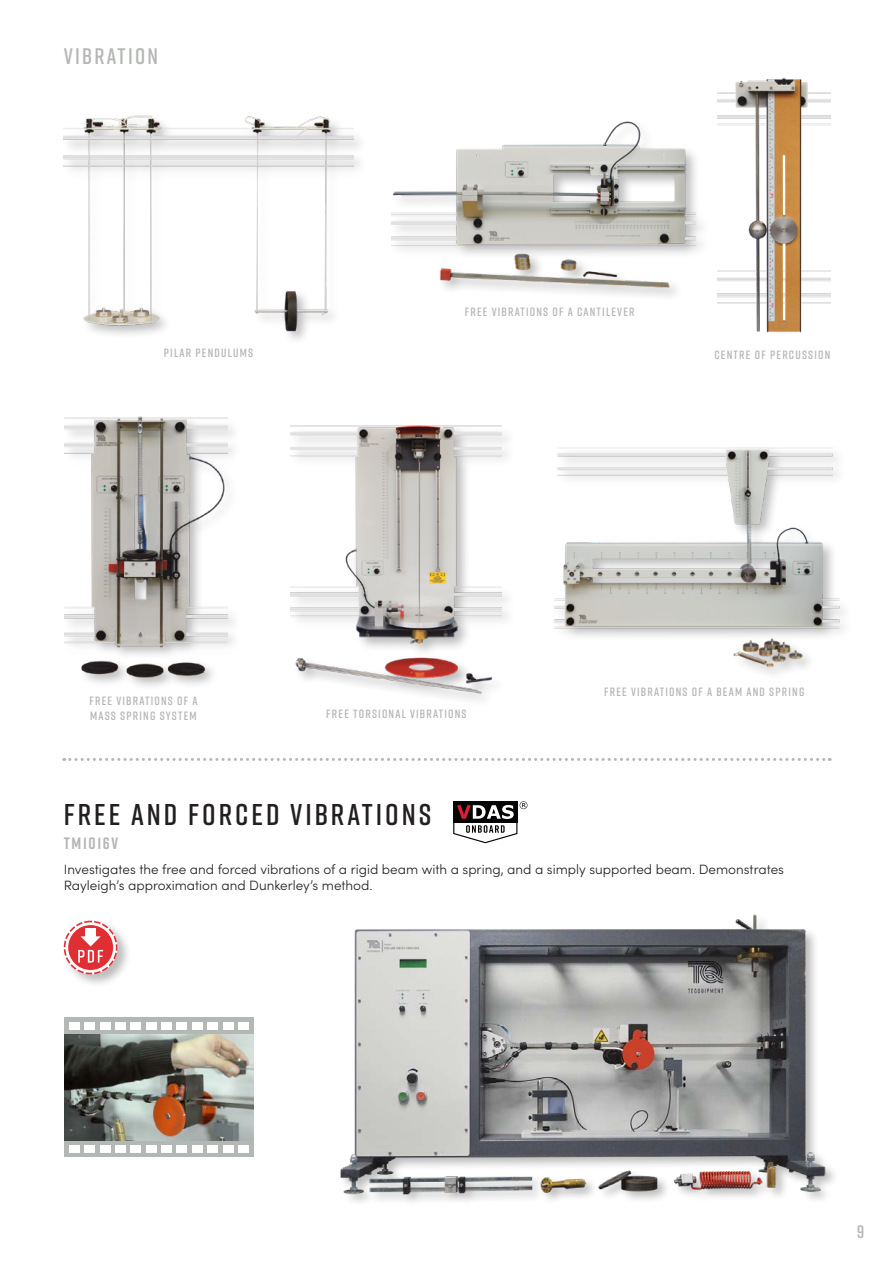
<style>
.page{position:relative;width:893px;height:1263px;background:#fff}
.page>*{position:absolute;margin:0;border:0;box-sizing:border-box;transform-origin:0 0}
.Product_name{font:600 30px "Rift";letter-spacing:.1em;color:#231f20}
.Subject_area{font:600 22.5px "Rift";letter-spacing:.1em;color:#b4b7b4}
.t1{font:600 18px "Rift";color:#b4b7b4}
.Product_code{font:700 16.5px "Rift";letter-spacing:.1em;color:#b4b7b4}
.Body_text{font:300 13.5px/16.5px "Sofia Pro";color:#231f20}
.t2{font:600 12px/14.4px "Rift";letter-spacing:.1em;color:#b4b7b4}
</style>
<div class="page">
<img style="left:340px;top:914px;width:490px;height:285px">
<div style="left:64px;top:1017px;width:190px;height:139px;background:#b4b8b4"></div>
<div style="left:69px;top:1022px;width:11px;height:8px;background:#fff"></div>
<div style="left:84px;top:1022px;width:11px;height:8px;background:#fff"></div>
<div style="left:100px;top:1022px;width:10px;height:8px;background:#fff"></div>
<div style="left:115px;top:1022px;width:11px;height:8px;background:#fff"></div>
<div style="left:130px;top:1022px;width:11px;height:8px;background:#fff"></div>
<div style="left:146px;top:1022px;width:10px;height:8px;background:#fff"></div>
<div style="left:161px;top:1022px;width:11px;height:8px;background:#fff"></div>
<div style="left:177px;top:1022px;width:10px;height:8px;background:#fff"></div>
<div style="left:192px;top:1022px;width:11px;height:8px;background:#fff"></div>
<div style="left:207px;top:1022px;width:11px;height:8px;background:#fff"></div>
<div style="left:223px;top:1022px;width:10px;height:8px;background:#fff"></div>
<div style="left:238px;top:1022px;width:11px;height:8px;background:#fff"></div>
<div style="left:69px;top:1145px;width:11px;height:7px;background:#fff"></div>
<div style="left:84px;top:1145px;width:11px;height:7px;background:#fff"></div>
<div style="left:100px;top:1145px;width:10px;height:7px;background:#fff"></div>
<div style="left:115px;top:1145px;width:11px;height:7px;background:#fff"></div>
<div style="left:130px;top:1145px;width:11px;height:7px;background:#fff"></div>
<div style="left:146px;top:1145px;width:10px;height:7px;background:#fff"></div>
<div style="left:161px;top:1145px;width:11px;height:7px;background:#fff"></div>
<div style="left:177px;top:1145px;width:10px;height:7px;background:#fff"></div>
<div style="left:192px;top:1145px;width:11px;height:7px;background:#fff"></div>
<div style="left:207px;top:1145px;width:11px;height:7px;background:#fff"></div>
<div style="left:223px;top:1145px;width:10px;height:7px;background:#fff"></div>
<div style="left:238px;top:1145px;width:11px;height:7px;background:#fff"></div>
<img style="left:64px;top:1034px;width:190px;height:106px">
<div style="left:62px;top:918px;width:70px;height:70px;background:#231f20;opacity:.3"></div>
<svg style="left:64px;top:921px;width:54px;height:53px"></svg>
<svg style="left:453px;top:801px;width:74px;height:42px"></svg>
<img style="left:65px;top:416px;width:162px;height:271px">
<img style="left:291px;top:425px;width:211px;height:272px">
<img style="left:391px;top:121px;width:305px;height:171px">
<img style="left:553px;top:447px;width:291px;height:223px">
<img style="left:718px;top:78px;width:112px;height:255px">
<svg style="left:64px;top:758px;width:766px;height:3px"></svg>
<img style="left:64px;top:115px;width:289px;height:218px">
<p class="Subject_area" style="left:64px;top:40px;width:96px">VIBRATION</p>
<p class="t2" style="left:465px;top:304px;width:171px">FREE VIBRATIONS OF A CANTILEVER</p>
<p class="t2" style="left:164px;top:345px;width:91px">PILAR PENDULUMS</p>
<p class="t2" style="left:714px;top:347px;width:118px">CENTRE OF PERCUSSION</p>
<p class="t2" style="left:90px;top:693px;width:110px">FREE VIBRATIONS OF A<br>MASS SPRING SYSTEM</p>
<p class="t2" style="left:326px;top:706px;width:142px">FREE TORSIONAL VIBRATIONS</p>
<p class="t2" style="left:604px;top:684px;width:202px">FREE VIBRATIONS OF A BEAM AND SPRING</p>
<p class="Product_name" style="left:64px;top:793px;width:369px">FREE AND FORCED VIBRATIONS</p>
<p class="Product_code" style="left:64px;top:831px;width:56px">TM1016V</p>
<p class="Body_text" style="left:64px;top:860px;width:722px">Investigates the free and forced vibrations of a rigid beam with a spring, and a simply supported beam. Demonstrates<br>Rayleigh’s approximation and Dunkerley’s method.</p>
<h3 class="t1" style="left:857px;top:1219px;width:9px">9</h3>
</div>
